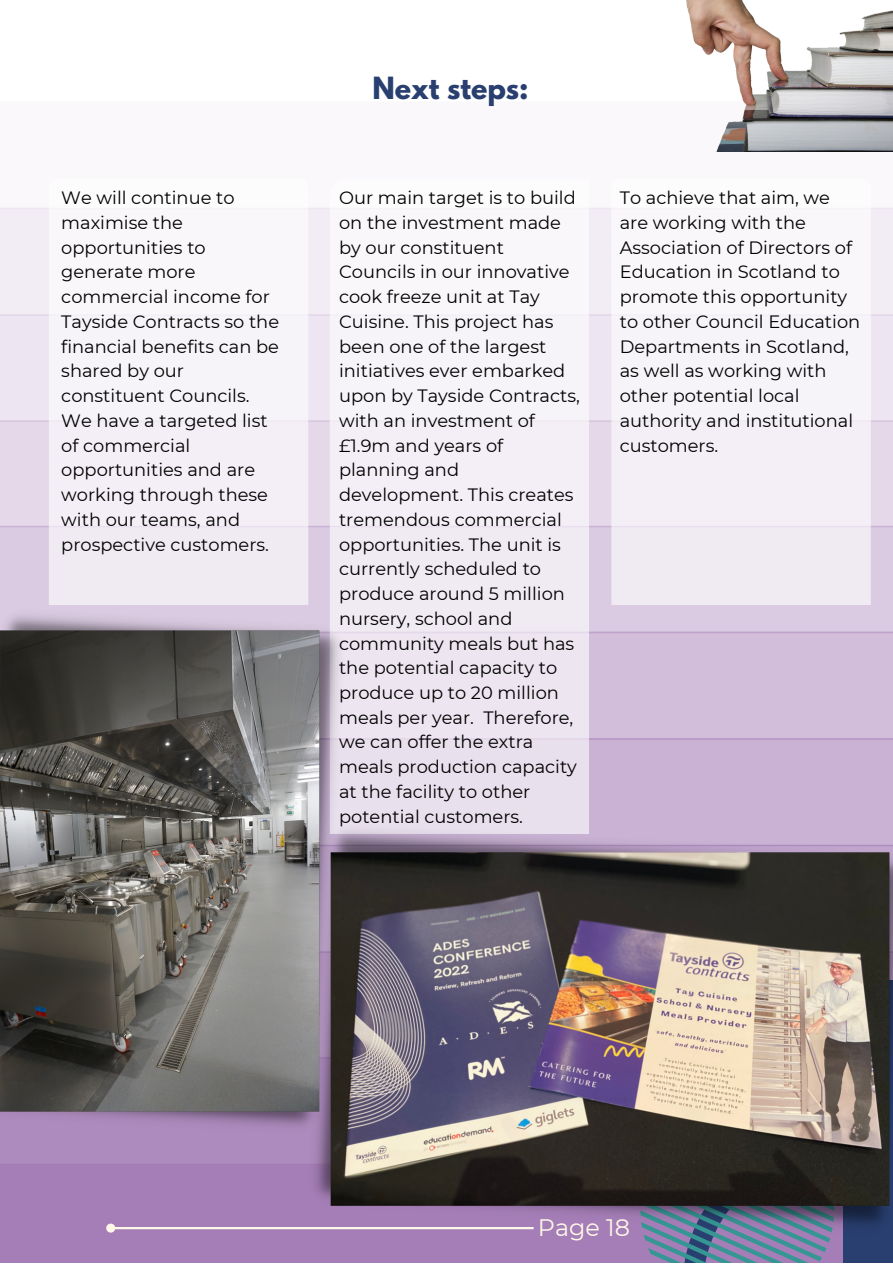
<style>
.page{position:relative;width:893px;height:1264px;background:#fff}
.page>*{position:absolute;margin:0;border:0;box-sizing:border-box;transform-origin:0 0}
.t1{font:700 27px "League Spartan";color:#293f70}
.t2{font:23.85px "Montserrat";color:#fff7e7}
.t3{font:17.85px/24.8px "Montserrat";color:#000}
</style>
<div class="page">
<img style="left:0;top:207px;width:892px;height:1055px">
<svg style="left:639px;top:1237px;width:204px;height:25px;background:#7482a5"></svg>
<div style="left:843px;top:980px;width:49px;height:282px;background:#293f70"></div>
<hr style="left:115px;top:1226px;width:418px;height:3px;background:#fff7e7">
<svg style="left:104px;top:1221px;width:13px;height:13px"></svg>
<img style="left:686px;top:0;width:206px;height:152px">
<svg style="left:49px;top:207px;width:259px;height:397px;fill:#f7f4f9"></svg>
<svg style="left:330px;top:207px;width:258px;height:613px;fill:#f4eff6"></svg>
<svg style="left:611px;top:207px;width:259px;height:397px;fill:#f7f4f9"></svg>
<img style="left:0;top:606px;width:347px;height:530px">
<img style="left:306px;top:820px;width:586px;height:417px">
<p class="t3" style="left:61px;top:185px;width:219px">We will continue to maximise the opportunities to generate more commercial income for<br>Tayside Contracts so the financial benefits can be shared by our constituent Councils.<br>We have a targeted list of commercial opportunities and are working through these with our teams, and prospective customers.</p>
<h1 class="t1" style="left:372px;top:74px;width:158px">Next steps:</h1>
<p class="t3" style="left:339px;top:185px;width:242px">Our main target is to build on the investment made by our constituent<br>Councils in our innovative cook freeze unit at Tay<br>Cuisine. This project has been one of the largest initiatives ever embarked upon by Tayside Contracts, with an investment of £1.9m and years of planning and development. This creates tremendous commercial opportunities. The unit is currently scheduled to produce around 5 million nursery, school and community meals but has the potential capacity to produce up to 20 million meals per year. Therefore, we can offer the extra meals production capacity at the facility to other potential customers.</p>
<p class="t3" style="left:619px;top:185px;width:242px">To achieve that aim, we are working with the<br>Association of Directors of<br>Education in Scotland to promote this opportunity to other Council Education<br>Departments in Scotland, as well as working with other potential local authority and institutional customers.</p>
<h2 class="t2" style="left:538px;top:1212px;width:93px">Page 18</h2>
</div>
